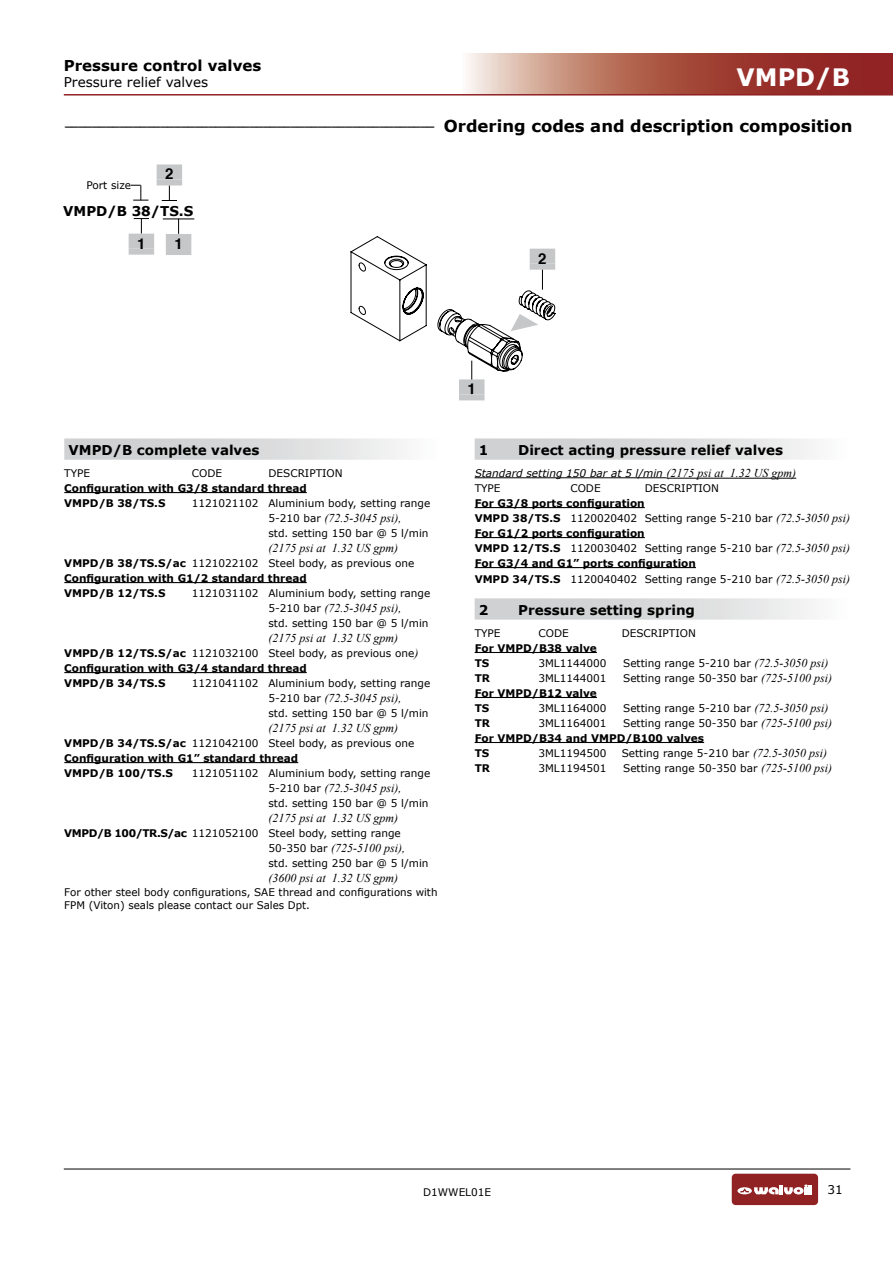
<style>
.page{position:relative;width:893px;height:1263px;background:#fff}
.page>*{position:absolute;margin:0;border:0;box-sizing:border-box;transform-origin:0 0}
.t1{font:700 24px "Verdana";color:#fff}
.t2{font:700 15px "Verdana";color:#000}
.t3{font:700 15px "Helvetica";color:#000}
.t4{font:700 13.5px "Verdana";color:#000}
.t5{font:13.5px "Verdana";color:#000}
.t6{font:italic 12px "Times New Roman";color:#000}
.t7{font:12px "Verdana";color:#000}
.t8{font:10.5px/12.6px "Verdana";color:#000}
.t9{font:700 10.5px/15px "Verdana";color:#000}
.t10{font:italic 10.5px/15px "Verdana";color:#000}
.t11{font:700 9.6px "Verdana";color:#000}
.s1{font-size:16.5px}
.s2{font-family:"Verdana";font-style:normal;font-size:10.5px}
.s3{font-weight:400}
.s4{font-family:"Times New Roman";font-weight:400;font-style:italic;font-size:12px}
.s5{font-weight:700}
.s6{font-family:"Times New Roman";font-size:12px}
.s7{font-style:normal}
.s8{font-family:"Times New Roman";font-style:italic;font-size:12px}
</style>
<div class="page">
<hr style="left:64px;top:1169px;width:786px;height:1px;background:#000">
<div style="left:732px;top:1174px;width:86px;height:31px;background:#912224;border-radius:4px"></div>
<svg style="left:737px;top:1184px;width:75px;height:10px"></svg>
<svg style="left:467px;top:54px;width:426px;height:40px;background:#b06256"></svg>
<hr style="left:64px;top:94px;width:829px;height:2px;background:#912224">
<div style="left:64px;top:438px;width:377px;height:22px;background:linear-gradient(to right,#c6c8c9,#f5f5f5)"></div>
<hr style="left:64px;top:492px;width:243px;height:1px;background:#000">
<hr style="left:64px;top:582px;width:243px;height:1px;background:#000">
<hr style="left:64px;top:672px;width:243px;height:1px;background:#000">
<hr style="left:64px;top:762px;width:234px;height:1px;background:#000">
<div style="left:475px;top:438px;width:376px;height:22px;background:linear-gradient(to right,#c6c8c9,#f5f5f5)"></div>
<hr style="left:475px;top:477px;width:192px;height:1px;background:#000">
<hr style="left:667px;top:478px;width:129px;height:1px;background:#000">
<hr style="left:475px;top:507px;width:170px;height:1px;background:#000">
<hr style="left:475px;top:537px;width:170px;height:1px;background:#000">
<hr style="left:475px;top:567px;width:221px;height:1px;background:#000">
<div style="left:475px;top:598px;width:376px;height:22px;background:linear-gradient(to right,#c6c8c9,#f5f5f5)"></div>
<hr style="left:475px;top:652px;width:122px;height:1px;background:#000">
<hr style="left:475px;top:697px;width:122px;height:1px;background:#000">
<hr style="left:475px;top:742px;width:229px;height:1px;background:#000">
<div style="left:129px;top:234px;width:25px;height:15px;background:#c6c7c8"></div>
<div style="left:129px;top:249px;width:25px;height:6px;background:#c6c7c8"></div>
<div style="left:166px;top:234px;width:25px;height:15px;background:#c6c7c8"></div>
<div style="left:166px;top:249px;width:25px;height:6px;background:#c6c7c8"></div>
<div style="left:157px;top:164px;width:25px;height:15px;background:#c6c7c8"></div>
<div style="left:157px;top:179px;width:25px;height:6px;background:#c6c7c8"></div>
<hr style="left:163px;top:219px;width:31px;height:1px;background:#000">
<svg style="left:134px;top:218px;width:15px;height:15px"></svg>
<svg style="left:178px;top:219px;width:1px;height:15px"></svg>
<svg style="left:162px;top:186px;width:15px;height:15px"></svg>
<svg style="left:351px;top:236px;width:204px;height:135px"></svg>
<hr style="left:471px;top:361px;width:1px;height:34px;background:#000">
<div style="left:530px;top:249px;width:25px;height:15px;background:#c6c7c8"></div>
<div style="left:530px;top:264px;width:25px;height:6px;background:#c6c7c8"></div>
<div style="left:459px;top:379px;width:25px;height:15px;background:#c6c7c8"></div>
<div style="left:459px;top:394px;width:25px;height:6px;background:#c6c7c8"></div>
<svg style="left:133px;top:185px;width:15px;height:16px"></svg>
<hr style="left:102px;top:185px;width:39px;height:1px;background:#000">
<div style="left:86px;top:181px;width:45px;height:8px;background:#fff"></div>
<h2 class="t2" style="left:64px;top:55px;width:199px">Pressure control valves</h2>
<p class="t5" style="left:64px;top:73px;width:146px">Pressure relief valves</p>
<h1 class="t1" style="left:737px;top:60px;width:115px">VMPD/B</h1>
<p class="t11" style="left:65px;top:116px;width:789px">______________________________________________________ <span class="s1">Ordering codes and description composition</span></p>
<p class="t8" style="left:86px;top:179px;width:46px">Port size</p>
<h2 class="t3" style="left:165px;top:162px;width:10px">2</h2>
<p class="t4" style="left:63px;top:201px;width:132px">VMPD/B 38/TS.S</p>
<h2 class="t3" style="left:137px;top:231px;width:10px">1</h2>
<h2 class="t3" style="left:174px;top:232px;width:10px">1</h2>
<h2 class="t3" style="left:538px;top:246px;width:10px">2</h2>
<p class="t4" style="left:69px;top:441px;width:192px">VMPD/B complete valves</p>
<p class="t8" style="left:64px;top:467px;width:27px">TYPE</p>
<p class="t8" style="left:192px;top:467px;width:32px">CODE</p>
<p class="t8" style="left:268px;top:467px;width:76px">DESCRIPTION</p>
<p class="t9" style="left:64px;top:480px;width:244px">Configuration with G3/8 standard thread<br>VMPD/B 38/TS.S</p>
<p class="t8" style="left:192px;top:497px;width:240px">1121021102 Aluminium body, setting range</p>
<p class="t6" style="left:268px;top:510px;width:135px"><span class="s2">5-210 bar</span> (72.5-3045 psi),</p>
<p class="t8" style="left:268px;top:527px;width:162px">std. setting 150 bar @ 5 l/min</p>
<p class="t6" style="left:268px;top:540px;width:131px">(2175 psi at 1.32 US gpm)</p>
<p class="t9" style="left:64px;top:555px;width:352px">VMPD/B 38/TS.S/ac <span class="s3">1121022102 Steel body, as previous one<br></span>Configuration with G1/2 standard thread<br>VMPD/B 12/TS.S</p>
<p class="t8" style="left:192px;top:587px;width:240px">1121031102 Aluminium body, setting range</p>
<p class="t6" style="left:268px;top:600px;width:135px"><span class="s2">5-210 bar</span> (72.5-3045 psi),</p>
<p class="t8" style="left:268px;top:617px;width:162px">std. setting 150 bar @ 5 l/min</p>
<p class="t6" style="left:268px;top:630px;width:131px">(2175 psi at 1.32 US gpm)</p>
<p class="t9" style="left:64px;top:645px;width:355px">VMPD/B 12/TS.S/ac <span class="s3">1121032100 Steel body, as previous one</span><span class="s4">)<br></span>Configuration with G3/4 standard thread<br>VMPD/B 34/TS.S</p>
<p class="t8" style="left:192px;top:677px;width:240px">1121041102 Aluminium body, setting range</p>
<p class="t6" style="left:268px;top:690px;width:135px"><span class="s2">5-210 bar</span> (72.5-3045 psi),</p>
<p class="t8" style="left:268px;top:707px;width:162px">std. setting 150 bar @ 5 l/min</p>
<p class="t6" style="left:268px;top:720px;width:131px">(2175 psi at 1.32 US gpm)</p>
<p class="t9" style="left:64px;top:735px;width:352px">VMPD/B 34/TS.S/ac <span class="s3">1121042100 Steel body, as previous one<br></span>Configuration with G1” standard thread<br>VMPD/B 100/TS.S</p>
<p class="t8" style="left:192px;top:767px;width:240px">1121051102 Aluminium body, setting range</p>
<p class="t6" style="left:268px;top:780px;width:135px"><span class="s2">5-210 bar</span> (72.5-3045 psi),</p>
<p class="t8" style="left:268px;top:797px;width:162px">std. setting 150 bar @ 5 l/min</p>
<p class="t6" style="left:268px;top:810px;width:131px">(2175 psi at 1.32 US gpm)</p>
<p class="t8" style="left:64px;top:827px;width:338px"><span class="s5">VMPD/B 100/TR.S/ac</span> 1121052100 Steel body, setting range</p>
<p class="t6" style="left:268px;top:840px;width:138px"><span class="s2">50-350 bar</span> (725-5100 psi),</p>
<p class="t8" style="left:268px;top:857px;width:162px">std. setting 250 bar @ 5 l/min</p>
<p class="t6" style="left:268px;top:870px;width:131px">(3600 psi at 1.32 US gpm)</p>
<p class="t8" style="left:64px;top:886px;width:375px">For other steel body configurations, SAE thread and configurations with<br>FPM (Viton) seals please contact our Sales Dpt.</p>
<h2 class="t3" style="left:468px;top:377px;width:10px">1</h2>
<p class="t4" style="left:479px;top:441px;width:11px">1</p>
<p class="t4" style="left:518px;top:441px;width:266px">Direct acting pressure relief valves</p>
<p class="t10" style="left:475px;top:465px;width:323px">Standard setting 150 bar at 5 l/min <span class="s6">(2175 psi at 1.32 US gpm)<br></span><span class="s7">TYPE</span></p>
<p class="t8" style="left:570px;top:482px;width:32px">CODE</p>
<p class="t8" style="left:645px;top:482px;width:76px">DESCRIPTION</p>
<p class="t9" style="left:475px;top:495px;width:377px">For G3/8 ports configuration<br>VMPD 38/TS.S <span class="s3">1120020402 Setting range 5-210 bar</span> <span class="s4">(72.5-3050 psi)<br></span>For G1/2 ports configuration<br>VMPD 12/TS.S <span class="s3">1120030402 Setting range 5-210 bar</span> <span class="s4">(72.5-3050 psi)<br></span>For G3/4 and G1” ports configuration</p>
<p class="t8" style="left:475px;top:573px;width:377px"><span class="s5">VMPD 34/TS.S</span> 1120040402 Setting range 5-210 bar <span class="s8">(72.5-3050 psi)</span></p>
<p class="t4" style="left:479px;top:601px;width:11px">2</p>
<p class="t4" style="left:518px;top:601px;width:178px">Pressure setting spring</p>
<p class="t8" style="left:475px;top:626px;width:27px">TYPE</p>
<p class="t8" style="left:538px;top:626px;width:32px">CODE</p>
<p class="t8" style="left:622px;top:626px;width:76px">DESCRIPTION</p>
<p class="t9" style="left:475px;top:640px;width:124px">For VMPD/B38 valve<br>TS</p>
<p class="t8" style="left:538px;top:656px;width:70px">3ML1144000</p>
<p class="t8" style="left:623px;top:656px;width:207px">Setting range 5-210 bar <span class="s8">(72.5-3050 psi)</span></p>
<p class="t9" style="left:475px;top:670px;width:17px">TR</p>
<p class="t8" style="left:538px;top:671px;width:70px">3ML1144001</p>
<p class="t8" style="left:623px;top:671px;width:210px">Setting range 50-350 bar <span class="s8">(725-5100 psi)</span></p>
<p class="t9" style="left:475px;top:685px;width:124px">For VMPD/B12 valve<br>TS</p>
<p class="t8" style="left:538px;top:701px;width:70px">3ML1164000</p>
<p class="t8" style="left:623px;top:701px;width:207px">Setting range 5-210 bar <span class="s8">(72.5-3050 psi)</span></p>
<p class="t9" style="left:475px;top:715px;width:359px;text-indent:149px"><span class="s3">Setting range 50-350 bar</span> <span class="s4">(725-5100 psi)<br></span>For VMPD/B34 and VMPD/B100 valves<br>TS</p>
<p class="t9" style="left:475px;top:715px;width:17px">TR</p>
<p class="t8" style="left:538px;top:716px;width:70px">3ML1164001</p>
<p class="t8" style="left:538px;top:746px;width:70px">3ML1194500</p>
<p class="t8" style="left:622px;top:746px;width:207px">Setting range 5-210 bar <span class="s8">(72.5-3050 psi)</span></p>
<p class="t9" style="left:475px;top:760px;width:17px">TR</p>
<p class="t8" style="left:538px;top:761px;width:70px">3ML1194501</p>
<p class="t8" style="left:623px;top:761px;width:210px">Setting range 50-350 bar <span class="s8">(725-5100 psi)</span></p>
<p class="t8" style="left:423px;top:1186px;width:70px">D1WWEL01E</p>
<p class="t7" style="left:828px;top:1181px;width:17px">31</p>
</div>
